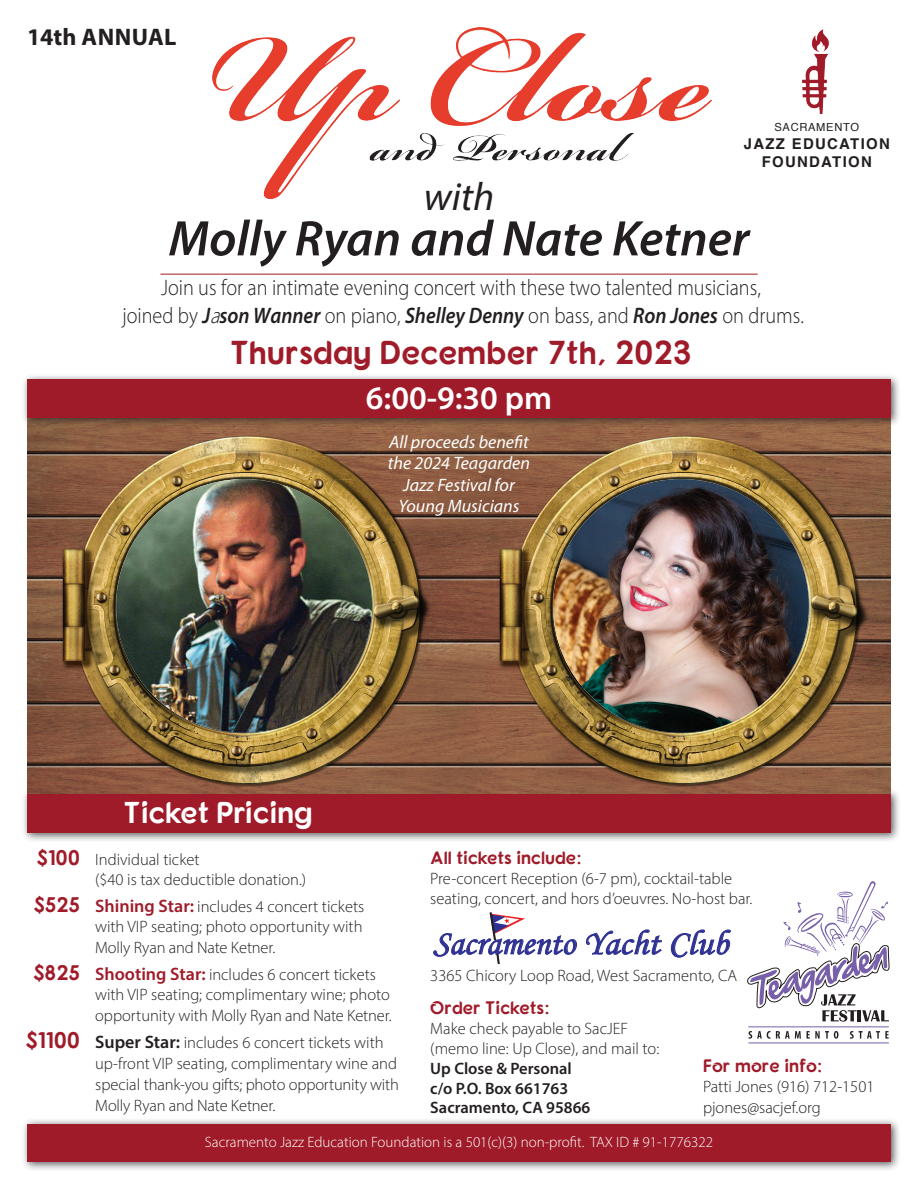
<style>
.page{position:relative;width:918px;height:1188px;background:#fff}
.page>*{position:absolute;margin:0;border:0;box-sizing:border-box;transform-origin:0 0}
.t1{font:italic 600 50.4px "Myriad Pro";color:#231f20}
.t2{font:italic 39.6px "Myriad Pro";color:#231f20}
.t3{font:34.8px "Monotype Corsiva";color:#2e3092}
.t4{font:33px "Fonarto";color:#a01b29}
.t5{font:600 33px "Myriad Pro";color:#fff}
.t6{font:30px "Fonarto";color:#fff}
.t7{font:700 24px "Myriad Pro";letter-spacing:.01em;color:#231f20}
.t8{font:300 22.5px/28px "Myriad Pro";color:#231f20;text-align:center;scale:.9 1}
.t9{font:italic 18px/21.6px "Myriad Pro";color:#fff;text-align:center}
.t10{font:18px "Fonarto";color:#a01b29}
.t11{font:300 16.5px/20.4px "Myriad Pro";color:#231f20}
.t12{font:600 16.5px/19.8px "Myriad Pro";color:#231f20}
.t13{font:300 15px "Myriad Pro";color:#fff}
.t14{font:700 14.85px/17.9px "Helvetica";letter-spacing:.09em;color:#231f20;text-align:center}
.t15{font:11.1px "Helvetica";letter-spacing:.06em;color:#231f20}
.s1{font-weight:600;font-style:italic}
.s2{font-style:italic}
.s3{font-family:"Fonarto";font-weight:400;font-size:21px;color:#a01b29}
.s4{font-weight:600;font-size:18px;color:#a01b29}
.s5{font-family:"Fonarto";font-weight:400;font-size:22.5px;color:#a01b29}
.s6{font-weight:600;font-size:18px}
</style>
<div class="page">
<div style="left:21px;top:788px;width:881px;height:55px;background:#231f20;opacity:.75"></div>
<div style="left:27px;top:794px;width:864px;height:39px;background:#a01b29"></div>
<hr style="left:160px;top:274px;width:598px;height:1px;background:#a01b29">
<div style="left:21px;top:1118px;width:881px;height:54px;background:#231f20;opacity:.75"></div>
<div style="left:27px;top:1124px;width:864px;height:37px;background:#a01b29"></div>
<svg style="left:586px;top:929px;width:76px;height:26px"></svg>
<svg style="left:671px;top:929px;width:60px;height:29px"></svg>
<svg style="left:433px;top:912px;width:144px;height:52px"></svg>
<hr style="left:748px;top:1026px;width:141px;height:1px;background:#775fa9">
<hr style="left:748px;top:1042px;width:141px;height:1px;background:#775fa9">
<svg style="left:748px;top:1031px;width:53px;height:8px"></svg>
<svg style="left:807px;top:1031px;width:31px;height:8px"></svg>
<svg style="left:850px;top:1031px;width:39px;height:8px"></svg>
<svg style="left:747px;top:881px;width:143px;height:141px"></svg>
<img style="left:802px;top:29px;width:27px;height:85px">
<img style="left:212px;top:27px;width:499px;height:172px">
<img style="left:27px;top:429px;width:864px;height:365px">
<img style="left:553px;top:479px;width:256px;height:254px">
<img style="left:116px;top:479px;width:256px;height:254px">
<div style="left:21px;top:373px;width:881px;height:56px;background:#231f20;opacity:.75"></div>
<div style="left:27px;top:379px;width:864px;height:39px;background:#a01b29"></div>
<h3 class="t7" style="left:27px;top:21px;width:151px">14th ANNUAL</h3>
<p class="t15" style="left:774px;top:119px;width:86px">SACRAMENTO</p>
<p class="t14" style="left:744px;top:136px;width:148px">JAZZ EDUCATION<br>FOUNDATION</p>
<h2 class="t2" style="left:424px;top:173px;width:72px">with</h2>
<h1 class="t1" style="left:169px;top:206px;width:582px">Molly Ryan and Nate Ketner</h1>
<h3 class="t8" style="left:122px;top:273px;width:759px">Join us for an intimate evening concert with these two talented musicians,<br>joined by <span class="s1">J</span><span class="s2">a</span><span class="s1">son Wanner</span> on piano, <span class="s1">Shelley Denny</span> on bass, and <span class="s1">Ron Jones</span> on drums.</h3>
<h3 class="t4" style="left:230px;top:332px;width:463px">Thursday December 7th, 2023</h3>
<h3 class="t5" style="left:366px;top:376px;width:188px">6:00-9:30 pm</h3>
<p class="t9" style="left:388px;top:430px;width:144px">All proceeds benefit the 2024 Teagarden<br>Jazz Festival for<br>Young Musicians</p>
<h3 class="t6" style="left:124px;top:794px;width:191px">Ticket Pricing</h3>
<p class="t11" style="left:95px;top:850px;width:213px;line-height:19.8px;text-indent:-59px"><span class="s3">$100</span> Individual ticket<br>($40 is tax deductible donation.)</p>
<p class="t11" style="left:95px;top:896px;width:271px;text-align:justify;text-indent:-62px"><span class="s3">$525</span> <span class="s4">Shining Star:</span> includes 4 concert tickets with VIP seating; photo opportunity with Molly Ryan and Nate Ketner.</p>
<p class="t11" style="left:95px;top:964px;width:298px;text-indent:-62px"><span class="s3">$825</span> <span class="s4">Shooting Star:</span> includes 6 concert tickets with VIP seating; complimentary wine; photo opportunity with Molly Ryan and Nate Ketner.</p>
<p class="t11" style="left:95px;top:1031px;width:305px;line-height:21px;text-indent:-70px"><span class="s5">$1100</span> <span class="s6">Super Star:</span> includes 6 concert tickets with up-front VIP seating, complimentary wine and special thank-you gifts; photo opportunity with Molly Ryan and Nate Ketner.</p>
<p class="t10" style="left:430px;top:847px;width:154px">All tickets include:</p>
<p class="t11" style="left:430px;top:869px;width:324px;line-height:19.8px">Pre-concert Reception (6-7 pm), cocktail-table seating, concert, and hors d’oeuvres. No-host bar.</p>
<h3 class="t3" style="left:433px;top:925px;width:297px">Sacramento Yacht Club</h3>
<p class="t11" style="left:430px;top:965px;width:308px">3365 Chicory Loop Road, West Sacramento, CA</p>
<p class="t10" style="left:430px;top:997px;width:121px">Order Tickets:</p>
<p class="t11" style="left:430px;top:1019px;width:230px;line-height:19.8px">Make check payable to SacJEF (memo line: Up Close), and mail to:</p>
<p class="t12" style="left:430px;top:1058px;width:162px">Up Close &amp; Personal c/o P.O. Box 661763<br>Sacramento, CA 95866</p>
<p class="t10" style="left:703px;top:1055px;width:122px">For more info:</p>
<p class="t11" style="left:703px;top:1075px;width:173px;line-height:21.6px">Patti Jones (916) 712-1501 pjones@sacjef.org</p>
<p class="t13" style="left:205px;top:1133px;width:510px">Sacramento Jazz Education Foundation is a 501(c)(3) non-profit. TAX ID # 91-1776322</p>
</div>
